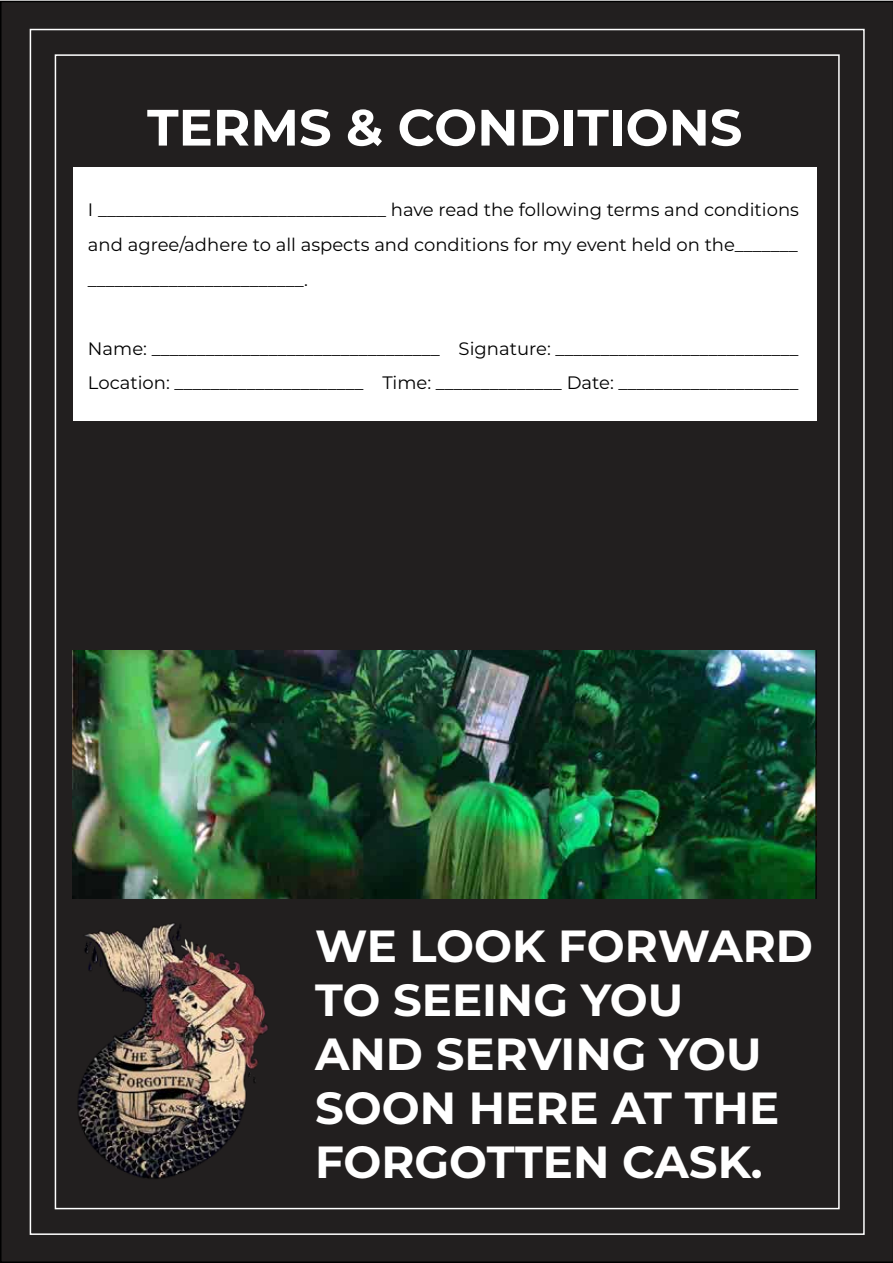
<style>
.page{position:relative;width:893px;height:1263px;background:#fff}
.page>*{position:absolute;margin:0;border:0;box-sizing:border-box;transform-origin:0 0}
.t1{font:700 51px "Montserrat";color:#fff}
.t2{font:700 45px/54px "Montserrat";color:#fff}
.t3{font:18px/34.5px "Montserrat";color:#000;text-align:justify}
</style>
<div class="page">
<div style="left:0;top:1px;width:893px;height:1262px;background:#221f1f"></div>
<img style="left:73px;top:918px;width:200px;height:267px">
<div style="left:73px;top:167px;width:743px;height:254px;background:#fff"></div>
<img style="left:73px;top:650px;width:743px;height:248px">
<h1 class="t1" style="left:147px;top:91px;width:597px">TERMS &amp; CONDITIONS</h1>
<p class="t3" style="left:88px;top:192px;width:712px">I ________________________________ have read the following terms and conditions and agree/adhere to all aspects and conditions for my event held on the_______ ________________________.</p>
<p class="t3" style="left:88px;top:330px;width:712px">Name: ________________________________ Signature: ___________________________<br>Location: _____________________ Time: ______________ Date: ____________________</p>
<h2 class="t2" style="left:315px;top:916px;width:500px">WE LOOK FORWARD<br>TO SEEING YOU<br>AND SERVING YOU<br>SOON HERE AT THE<br>FORGOTTEN CASK.</h2>
</div>
